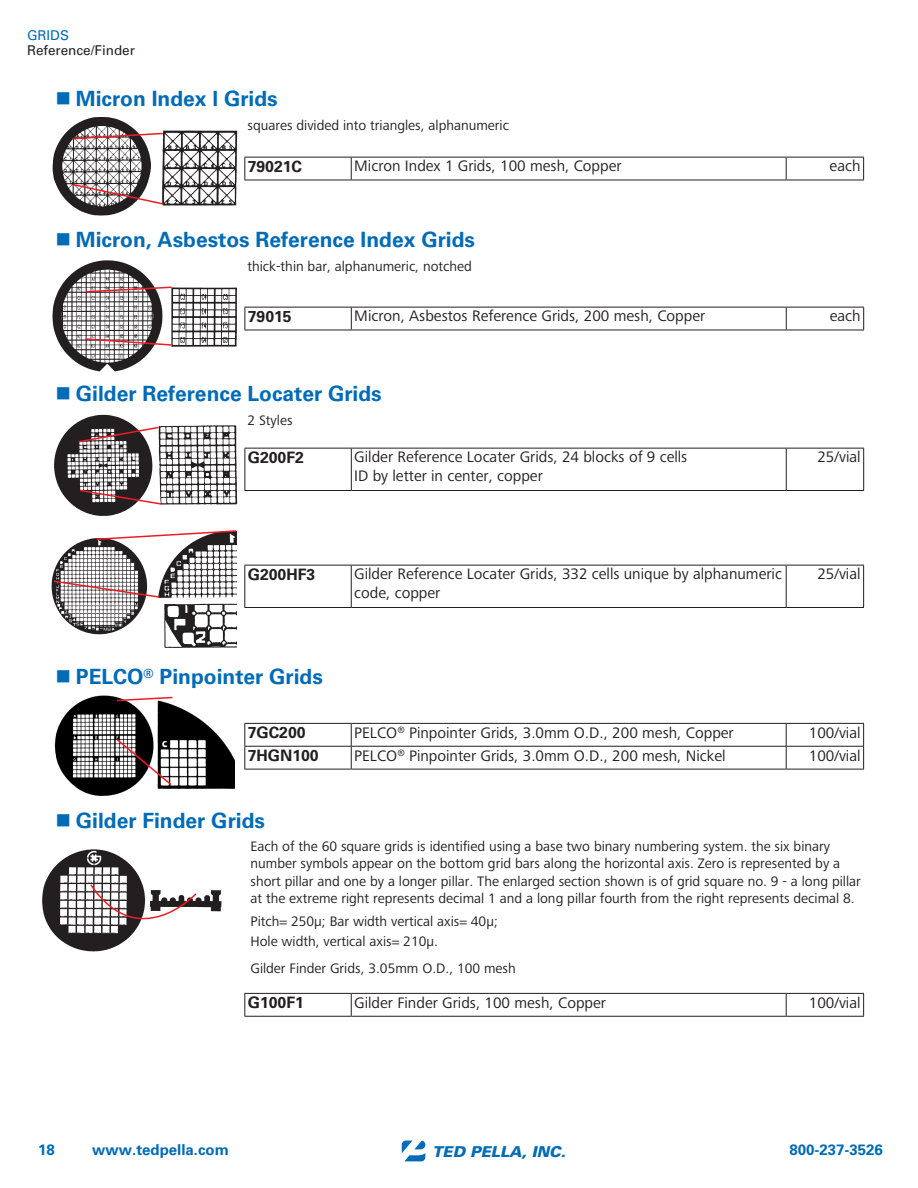
<style>
.page{position:relative;width:918px;height:1188px;background:#fff}
.page>*{position:absolute;margin:0;border:0;box-sizing:border-box;transform-origin:0 0}
.t1{font:700 21px "Univers LT Std";color:#006bb6}
.t2{font:15.75px/18.9px "Frutiger Next Pro";color:#231f20}
.t3{font:700 15.75px "Univers LT Std";color:#231f20}
.t4{font:700 15px "Univers LT Std";color:#006bb6}
.t5{font:italic 900 15px "Univers LT Std";color:#006bb6}
.t6{font:14.25px/17.1px "Frutiger Next Pro";color:#231f20}
.t7{font:13.5px "Univers LT Std";color:#231f20}
.t8{font:13.5px "Univers LT Std";color:#006bb6}
</style>
<div class="page">
<svg style="left:404px;top:1161px;width:19px;height:1px"></svg>
<img style="left:402px;top:1141px;width:24px;height:20px">
<svg style="left:244px;top:723px;width:620px;height:46px"></svg>
<hr style="left:244px;top:769px;width:107px;height:1px;background:#231f20">
<hr style="left:351px;top:769px;width:435px;height:1px;background:#231f20">
<hr style="left:786px;top:769px;width:78px;height:1px;background:#231f20">
<svg style="left:244px;top:157px;width:620px;height:23px"></svg>
<hr style="left:244px;top:180px;width:107px;height:1px;background:#231f20">
<hr style="left:351px;top:180px;width:435px;height:1px;background:#231f20">
<hr style="left:786px;top:180px;width:78px;height:1px;background:#231f20">
<svg style="left:245px;top:449px;width:541px;height:41px"></svg>
<hr style="left:244px;top:448px;width:107px;height:1px;background:#231f20">
<hr style="left:244px;top:449px;width:1px;height:41px;background:#231f20">
<hr style="left:351px;top:448px;width:435px;height:1px;background:#231f20">
<hr style="left:351px;top:449px;width:1px;height:41px;background:#231f20">
<hr style="left:786px;top:448px;width:78px;height:1px;background:#231f20">
<hr style="left:786px;top:449px;width:1px;height:41px;background:#231f20">
<hr style="left:863px;top:449px;width:1px;height:41px;background:#231f20">
<hr style="left:244px;top:490px;width:107px;height:1px;background:#231f20">
<hr style="left:351px;top:490px;width:435px;height:1px;background:#231f20">
<hr style="left:786px;top:490px;width:78px;height:1px;background:#231f20">
<svg style="left:245px;top:566px;width:541px;height:41px"></svg>
<hr style="left:244px;top:565px;width:107px;height:1px;background:#231f20">
<hr style="left:244px;top:566px;width:1px;height:41px;background:#231f20">
<hr style="left:351px;top:565px;width:435px;height:1px;background:#231f20">
<hr style="left:351px;top:566px;width:1px;height:41px;background:#231f20">
<hr style="left:786px;top:565px;width:78px;height:1px;background:#231f20">
<hr style="left:786px;top:566px;width:1px;height:41px;background:#231f20">
<hr style="left:863px;top:566px;width:1px;height:41px;background:#231f20">
<hr style="left:244px;top:607px;width:107px;height:1px;background:#231f20">
<hr style="left:351px;top:607px;width:435px;height:1px;background:#231f20">
<hr style="left:786px;top:607px;width:78px;height:1px;background:#231f20">
<svg style="left:244px;top:307px;width:620px;height:23px"></svg>
<hr style="left:244px;top:330px;width:107px;height:1px;background:#231f20">
<hr style="left:351px;top:330px;width:435px;height:1px;background:#231f20">
<hr style="left:786px;top:330px;width:78px;height:1px;background:#231f20">
<img style="left:52px;top:117px;width:186px;height:99px">
<svg style="left:71px;top:183px;width:94px;height:23px"></svg>
<svg style="left:71px;top:132px;width:93px;height:8px"></svg>
<img style="left:52px;top:260px;width:185px;height:112px">
<svg style="left:85px;top:286px;width:88px;height:7px"></svg>
<svg style="left:84px;top:337px;width:89px;height:10px"></svg>
<img style="left:54px;top:414px;width:184px;height:102px">
<svg style="left:77px;top:426px;width:83px;height:17px"></svg>
<svg style="left:79px;top:489px;width:84px;height:17px"></svg>
<img style="left:51px;top:538px;width:185px;height:110px">
<svg style="left:95px;top:530px;width:142px;height:11px"></svg>
<svg style="left:52px;top:580px;width:109px;height:19px"></svg>
<img style="left:54px;top:695px;width:181px;height:101px">
<svg style="left:115px;top:696px;width:59px;height:6px"></svg>
<svg style="left:115px;top:737px;width:58px;height:50px"></svg>
<svg style="left:244px;top:993px;width:620px;height:23px"></svg>
<hr style="left:244px;top:1016px;width:107px;height:1px;background:#231f20">
<hr style="left:351px;top:1016px;width:435px;height:1px;background:#231f20">
<hr style="left:786px;top:1016px;width:78px;height:1px;background:#231f20">
<img style="left:42px;top:849px;width:180px;height:102px">
<svg style="left:89px;top:883px;width:108px;height:69px"></svg>
<p class="t8" style="left:27px;top:27px;width:44px">GRIDS</p>
<p class="t7" style="left:27px;top:42px;width:110px">Reference/Finder</p>
<p class="t1" style="left:56px;top:86px;width:224px">■ Micron Index l Grids</p>
<p class="t6" style="left:247px;top:116px;width:263px">squares divided into triangles, alphanumeric</p>
<p class="t3" style="left:248px;top:157px;width:56px">79021C</p>
<p class="t2" style="left:354px;top:157px;width:269px">Micron Index 1 Grids, 100 mesh, Copper</p>
<p class="t2" style="left:830px;top:157px;width:32px">each</p>
<p class="t1" style="left:56px;top:228px;width:421px">■ Micron, Asbestos Reference Index Grids</p>
<p class="t6" style="left:247px;top:258px;width:226px">thick-thin bar, alphanumeric, notched</p>
<p class="t3" style="left:248px;top:307px;width:45px">79015</p>
<p class="t2" style="left:354px;top:307px;width:353px">Micron, Asbestos Reference Grids, 200 mesh, Copper</p>
<p class="t2" style="left:830px;top:307px;width:32px">each</p>
<p class="t1" style="left:56px;top:382px;width:328px">■ Gilder Reference Locater Grids</p>
<p class="t6" style="left:247px;top:412px;width:47px">2 Styles</p>
<p class="t3" style="left:248px;top:448px;width:58px">G200F2</p>
<p class="t2" style="left:354px;top:448px;width:335px">Gilder Reference Locater Grids, 24 blocks of 9 cells<br>ID by letter in center, copper</p>
<p class="t2" style="left:817px;top:448px;width:45px">25/vial</p>
<p class="t3" style="left:248px;top:565px;width:69px">G200HF3</p>
<p class="t2" style="left:354px;top:565px;width:429px">Gilder Reference Locater Grids, 332 cells unique by alphanumeric code, copper</p>
<p class="t2" style="left:817px;top:565px;width:45px">25/vial</p>
<p class="t1" style="left:56px;top:664px;width:269px">■ PELCO<sup>®</sup> Pinpointer Grids</p>
<p class="t3" style="left:248px;top:723px;width:59px">7GC200</p>
<p class="t2" style="left:354px;top:723px;width:381px">PELCO<sup>®</sup> Pinpointer Grids, 3.0mm O.D., 200 mesh, Copper</p>
<p class="t2" style="left:809px;top:723px;width:53px">100/vial</p>
<p class="t3" style="left:248px;top:746px;width:72px">7HGN100</p>
<p class="t2" style="left:354px;top:746px;width:373px">PELCO<sup>®</sup> Pinpointer Grids, 3.0mm O.D., 200 mesh, Nickel</p>
<p class="t2" style="left:809px;top:746px;width:53px">100/vial</p>
<p class="t1" style="left:56px;top:808px;width:211px">■ Gilder Finder Grids</p>
<p class="t6" style="left:250px;top:838px;width:612px">Each of the 60 square grids is identified using a base two binary numbering system. the six binary number symbols appear on the bottom grid bars along the horizontal axis. Zero is represented by a short pillar and one by a longer pillar. The enlarged section shown is of grid square no. 9 - a long pillar at the extreme right represents decimal 1 and a long pillar fourth from the right represents decimal 8.</p>
<p class="t6" style="left:251px;top:913px;width:249px">Pitch= 250µ; Bar width vertical axis= 40µ;</p>
<p class="t6" style="left:251px;top:932px;width:189px">Hole width, vertical axis= 210µ.</p>
<p class="t6" style="left:251px;top:960px;width:267px">Gilder Finder Grids, 3.05mm O.D., 100 mesh</p>
<p class="t3" style="left:248px;top:993px;width:58px">G100F1</p>
<p class="t2" style="left:354px;top:993px;width:253px">Gilder Finder Grids, 100 mesh, Copper</p>
<p class="t2" style="left:809px;top:993px;width:53px">100/vial</p>
<p class="t4" style="left:38px;top:1141px;width:18px">18</p>
<p class="t4" style="left:92px;top:1141px;width:138px">www.tedpella.com</p>
<p class="t5" style="left:433px;top:1142px;width:135px">TED PELLA, INC.</p>
<p class="t4" style="left:789px;top:1141px;width:95px">800-237-3526</p>
</div>
